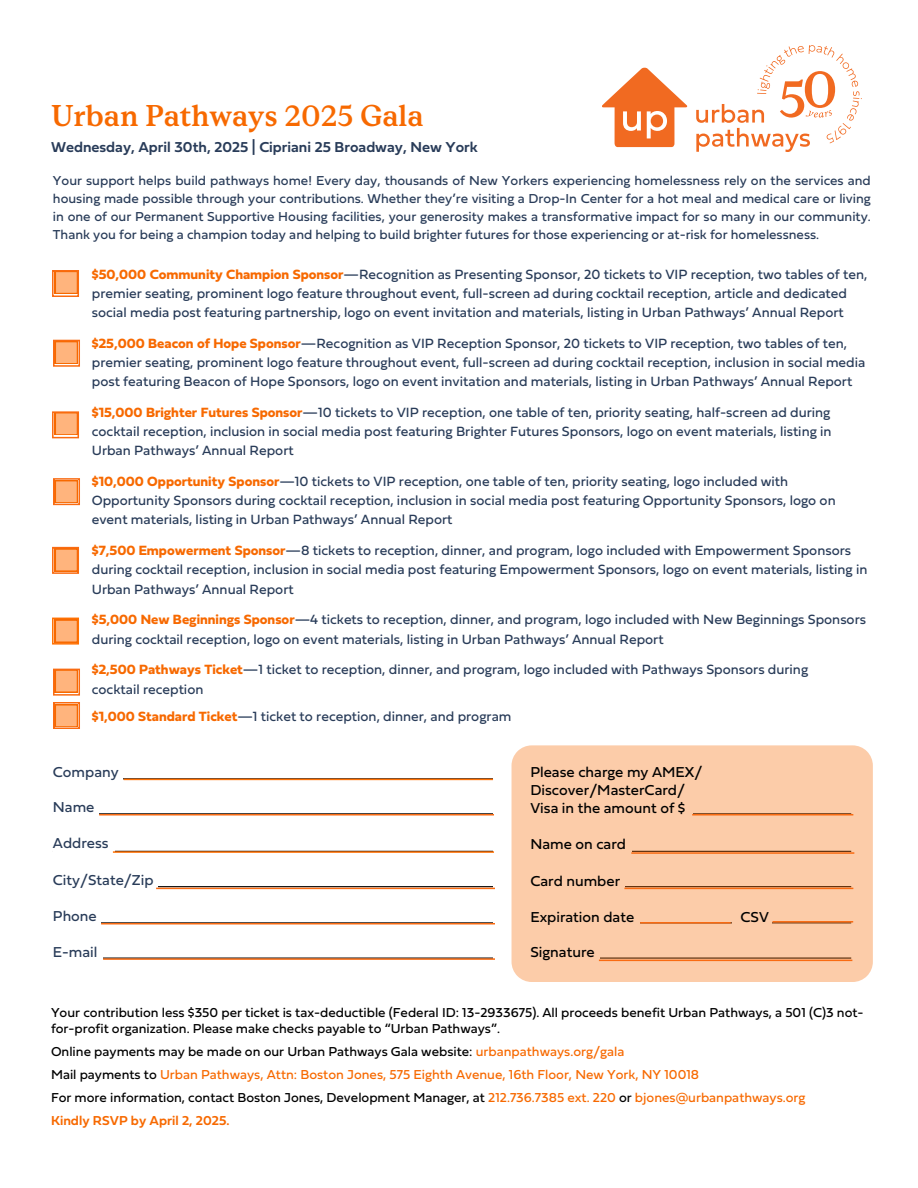
<style>
.page{position:relative;width:918px;height:1188px;background:#fff}
.page>*{position:absolute;margin:0;border:0;box-sizing:border-box;transform-origin:0 0}
.t1{font:500 30px "Rhetorik Serif";color:#f76900}
.t2{font:15px/18px "Fieldwork Hum";color:#000}
.t3{font:700 15px "Fieldwork Hum Demi";color:#293c59}
.t4{font:15px "Fieldwork Hum";color:#293c59}
.t5{font:13.95px/19.2px "Fieldwork Hum";color:#293c59}
.t6{font:13.5px/18px "Fieldwork Hum";color:#293c59;text-align:justify}
.t7{font:13.5px/23px "Fieldwork Hum";color:#f76900}
.t8{font:13.5px/16px "Fieldwork Hum";color:#000}
.t9{font:700 13.5px "Fieldwork Hum Demi";color:#f76900}
.s1{font-weight:700;color:#f76900}
.s2{color:#000}
</style>
<div class="page">
<hr style="left:53px;top:778px;width:448px;height:1px;background:#000">
<hr style="left:53px;top:813px;width:798px;height:1px;background:#000">
<hr style="left:53px;top:886px;width:798px;height:1px;background:#000">
<hr style="left:53px;top:922px;width:798px;height:1px;background:#000">
<div style="left:494px;top:761px;width:106px;height:201px;background:#fff"></div>
<div style="left:53px;top:772px;width:70px;height:20px;background:#fff"></div>
<div style="left:53px;top:881px;width:104px;height:14px;background:#fff"></div>
<div style="left:51px;top:914px;width:50px;height:14px;background:#fff"></div>
<div style="left:53px;top:811px;width:46px;height:13px;background:#fff"></div>
<div style="left:512px;top:745px;width:361px;height:237px;background:#fccca9"></div>
<svg style="left:55px;top:273px;width:21px;height:21px"></svg>
<svg style="left:56px;top:343px;width:21px;height:21px"></svg>
<svg style="left:56px;top:481px;width:21px;height:21px"></svg>
<svg style="left:55px;top:550px;width:21px;height:21px"></svg>
<svg style="left:55px;top:414px;width:21px;height:21px"></svg>
<svg style="left:55px;top:621px;width:21px;height:21px"></svg>
<div style="left:55px;top:670px;width:23px;height:23px;background:#f76900"></div>
<svg style="left:56px;top:672px;width:21px;height:20px"></svg>
<svg style="left:56px;top:705px;width:21px;height:21px"></svg>
<svg style="left:602px;top:67px;width:86px;height:80px"></svg>
<div style="left:651px;top:115px;width:12px;height:12px;background:#f16a21;border-radius:50%"></div>
<svg style="left:696px;top:45px;width:166px;height:107px"></svg>
<div style="left:52px;top:270px;width:27px;height:27px;border:2px solid #f96b12"></div>
<div style="left:53px;top:340px;width:27px;height:27px;border:2px solid #f96b12"></div>
<div style="left:52px;top:411px;width:27px;height:27px;border:2px solid #f96b12"></div>
<div style="left:53px;top:478px;width:27px;height:27px;border:2px solid #f96b12"></div>
<div style="left:52px;top:547px;width:27px;height:27px;border:2px solid #f96b12"></div>
<div style="left:52px;top:618px;width:27px;height:27px;border:2px solid #ff7002"></div>
<div style="left:53px;top:669px;width:27px;height:27px;border:2px solid #f96b12"></div>
<div style="left:53px;top:702px;width:27px;height:27px;border:2px solid #f96b12"></div>
<hr style="left:124px;top:779px;width:369px;height:1px;background:#ff7002">
<hr style="left:99px;top:814px;width:395px;height:2px;background:#f96b12">
<hr style="left:113px;top:851px;width:381px;height:2px;background:#ff7002">
<hr style="left:156px;top:888px;width:339px;height:1px;background:#f96b12">
<hr style="left:101px;top:923px;width:394px;height:1px;background:#f96b12">
<hr style="left:103px;top:958px;width:392px;height:2px;background:#f96b12">
<hr style="left:692px;top:814px;width:161px;height:2px;background:#f96b12">
<hr style="left:631px;top:852px;width:223px;height:2px;background:#f96b12">
<hr style="left:624px;top:888px;width:229px;height:1px;background:#f96b12">
<hr style="left:640px;top:922px;width:91px;height:2px;background:#f96b12">
<hr style="left:773px;top:921px;width:80px;height:2px;background:#f96b12">
<hr style="left:599px;top:960px;width:253px;height:1px;background:#f96b12">
<h1 class="t1" style="left:51px;top:98px;width:374px">Urban Pathways 2025 Gala</h1>
<p class="t3" style="left:51px;top:135px;width:429px">Wednesday, April 30th, 2025 | Cipriani 25 Broadway, New York</p>
<p class="t6" style="left:53px;top:171px;width:819px">Your support helps build pathways home! Every day, thousands of New Yorkers experiencing homelessness rely on the services and housing made possible through your contributions. Whether they’re visiting a Drop-In Center for a hot meal and medical care or living in one of our Permanent Supportive Housing facilities, your generosity makes a transformative impact for so many in our community.<br>Thank you for being a champion today and helping to build brighter futures for those experiencing or at-risk for homelessness.</p>
<p class="t5" style="left:92px;top:264px;width:777px"><span class="s1">$50,000 Community Champion Sponsor</span>—Recognition as Presenting Sponsor, 20 tickets to VIP reception, two tables of ten, premier seating, prominent logo feature throughout event, full-screen ad during cocktail reception, article and dedicated social media post featuring partnership, logo on event invitation and materials, listing in Urban Pathways’ Annual Report</p>
<p class="t5" style="left:92px;top:333px;width:775px"><span class="s1">$25,000 Beacon of Hope Sponsor</span>—Recognition as VIP Reception Sponsor, 20 tickets to VIP reception, two tables of ten, premier seating, prominent logo feature throughout event, full-screen ad during cocktail reception, inclusion in social media post featuring Beacon of Hope Sponsors, logo on event invitation and materials, listing in Urban Pathways’ Annual Report</p>
<p class="t5" style="left:92px;top:402px;width:741px;text-align:justify"><span class="s1">$15,000 Brighter Futures Sponsor</span>—10 tickets to VIP reception, one table of ten, priority seating, half-screen ad during cocktail reception, inclusion in social media post featuring Brighter Futures Sponsors, logo on event materials, listing in Urban Pathways’ Annual Report</p>
<p class="t5" style="left:92px;top:471px;width:745px"><span class="s1">$10,000 Opportunity Sponsor</span>—10 tickets to VIP reception, one table of ten, priority seating, logo included with<br>Opportunity Sponsors during cocktail reception, inclusion in social media post featuring Opportunity Sponsors, logo on event materials, listing in Urban Pathways’ Annual Report</p>
<p class="t5" style="left:92px;top:540px;width:777px"><span class="s1">$7,500 Empowerment Sponsor</span>—8 tickets to reception, dinner, and program, logo included with Empowerment Sponsors during cocktail reception, inclusion in social media post featuring Empowerment Sponsors, logo on event materials, listing in<br>Urban Pathways’ Annual Report</p>
<p class="t5" style="left:92px;top:610px;width:776px"><span class="s1">$5,000 New Beginnings Sponsor</span>—4 tickets to reception, dinner, and program, logo included with New Beginnings Sponsors during cocktail reception, logo on event materials, listing in Urban Pathways’ Annual Report</p>
<p class="t5" style="left:92px;top:660px;width:718px"><span class="s1">$2,500 Pathways Ticket</span>—1 ticket to reception, dinner, and program, logo included with Pathways Sponsors during cocktail reception</p>
<p class="t5" style="left:92px;top:706px;width:421px"><span class="s1">$1,000 Standard Ticket</span>—1 ticket to reception, dinner, and program</p>
<p class="t2" style="left:530px;top:763px;width:173px">Please charge my AMEX/<br>Discover/MasterCard/<br>Visa in the amount of $</p>
<p class="t4" style="left:53px;top:760px;width:67px">Company</p>
<p class="t4" style="left:53px;top:796px;width:43px">Name</p>
<p class="t4" style="left:53px;top:831px;width:57px">Address</p>
<p class="t2" style="left:530px;top:835px;width:97px">Name on card</p>
<p class="t2" style="left:530px;top:871px;width:91px">Card number</p>
<p class="t2" style="left:530px;top:907px;width:105px">Expiration date</p>
<p class="t2" style="left:741px;top:907px;width:30px">CSV</p>
<p class="t4" style="left:53px;top:868px;width:102px">City/State/Zip</p>
<p class="t4" style="left:53px;top:904px;width:45px">Phone</p>
<p class="t4" style="left:53px;top:940px;width:46px">E-mail</p>
<p class="t2" style="left:530px;top:943px;width:66px">Signature</p>
<p class="t8" style="left:51px;top:1004px;width:814px">Your contribution less $350 per ticket is tax-deductible (Federal ID: 13-2933675). All proceeds benefit Urban Pathways, a 501 (C)3 not&shy;for-profit organization. Please make checks payable to “Urban Pathways”.</p>
<p class="t7" style="left:51px;top:1039px;width:756px"><span class="s2">Online payments may be made on our Urban Pathways Gala website:</span> urbanpathways.org/gala<br><span class="s2">Mail payments to</span> Urban Pathways, Attn: Boston Jones, 575 Eighth Avenue, 16th Floor, New York, NY 10018<br><span class="s2">For more information, contact Boston Jones, Development Manager, at</span> 212.736.7385 ext. 220 <span class="s2">or</span> bjones@urbanpathways.org</p>
<p class="t9" style="left:51px;top:1109px;width:180px">Kindly RSVP by April 2, 2025.</p>
</div>
